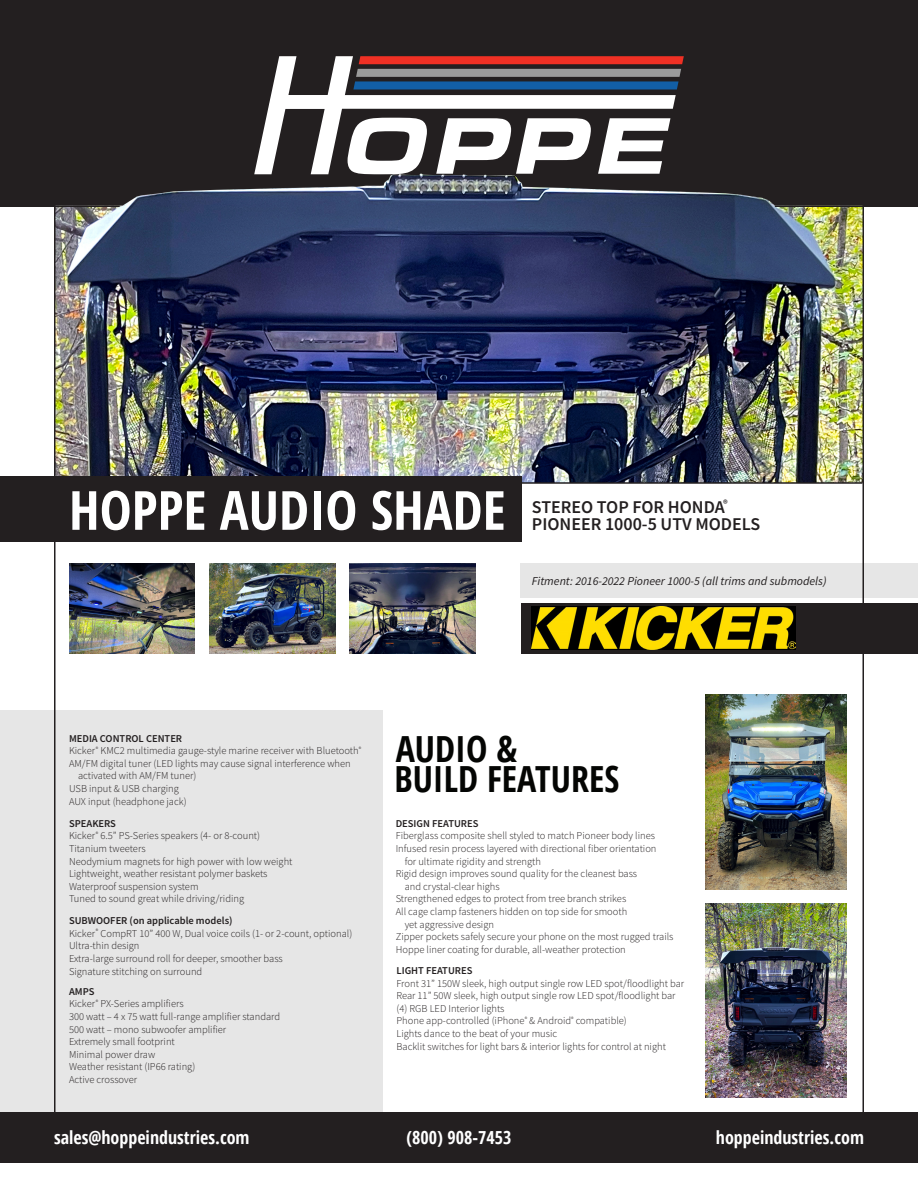
<style>
.page{position:relative;width:918px;height:1188px;background:#fff}
.page>*{position:absolute;margin:0;border:0;box-sizing:border-box;transform-origin:0 0}
.t1{font:700 condensed 54px "Open Sans";color:#fff}
.t2{font:700 condensed 36px/30.8px "Open Sans";color:#040503}
.t3{font:700 condensed 18px "Open Sans";color:#fff}
.t4{font:600 18px/16.6px "Source Sans Pro";color:#231f20}
.t5{font:italic 12px "Source Sans Pro";color:#231f20}
.t6{font:300 10.5px/12.6px "Source Sans Pro";color:#231f20}
.t7{font:600 10.5px "Source Sans Pro";color:#231f20}
.s1{font-weight:600}
</style>
<div class="page">
<div style="left:520px;top:563px;width:398px;height:35px;background:#e6e6e6"></div>
<div style="left:0;top:710px;width:383px;height:438px;background:#e6e6e6"></div>
<div style="left:0;top:0;width:918px;height:207px;background:#231f20"></div>
<svg style="left:257px;top:57px;width:427px;height:101px"></svg>
<img style="left:57px;top:158px;width:804px;height:324px">
<div style="left:0;top:477px;width:521px;height:65px;background:#231f20"></div>
<div style="left:0;top:1112px;width:918px;height:50px;background:#231f20"></div>
<hr style="left:520px;top:482px;width:342px;height:2px;background:#231f20">
<img style="left:706px;top:695px;width:140px;height:194px">
<img style="left:706px;top:903px;width:140px;height:194px">
<div style="left:521px;top:603px;width:397px;height:50px;background:#231f20"></div>
<img style="left:532px;top:607px;width:264px;height:42px">
<hr style="left:775px;top:206px;width:143px;height:1px;background:#231f20">
<hr style="left:55px;top:206px;width:65px;height:1px;background:#231f20">
<img style="left:209px;top:563px;width:126px;height:90px">
<img style="left:349px;top:563px;width:126px;height:90px">
<img style="left:69px;top:563px;width:126px;height:90px">
<p class="t1" style="left:69px;top:473px;width:438px">HOPPE AUDIO SHADE</p>
<p class="t4" style="left:532px;top:499px;width:230px">STEREO TOP FOR HONDA<sup>®<br></sup>PIONEER 1000-5 UTV MODELS</p>
<p class="t5" style="left:532px;top:573px;width:296px">Fitment: 2016-2022 Pioneer 1000-5 (all trims and submodels)</p>
<p class="t7" style="left:69px;top:731px;width:115px">MEDIA CONTROL CENTER</p>
<p class="t6" style="left:69px;top:744px;width:294px">Kicker <sup>®</sup> KMC2 multimedia gauge-style marine receiver with Bluetooth<sup>®</sup></p>
<p class="t6" style="left:78px;top:757px;width:274px;text-indent:-9px">AM/FM digital tuner (LED lights may cause signal interference when activated with AM/FM tuner)</p>
<p class="t6" style="left:69px;top:782px;width:112px">USB input &amp; USB charging</p>
<p class="t6" style="left:69px;top:795px;width:119px">AUX input (headphone jack)</p>
<p class="t6" style="left:69px;top:817px;width:225px"><span class="s1">SPEAKERS<br></span>Kicker <sup>®</sup> 6.5” PS-Series speakers (4- or 8-count)<br>Titanium tweeters<br>Neodymium magnets for high power with low weight Lightweight, weather resistant polymer baskets Waterproof suspension system<br>Tuned to sound great while driving/riding</p>
<p class="t6" style="left:69px;top:914px;width:285px"><span class="s1">SUBWOOFER (on applicable models)<br></span>Kicker <sup>®</sup> CompRT 10” 400 W, Dual voice coils (1- or 2-count, optional)<br>Ultra-thin design<br>Extra-large surround roll for deeper, smoother bass<br>Signature stitching on surround</p>
<p class="t6" style="left:69px;top:985px;width:213px"><span class="s1">AMPS<br></span>Kicker <sup>®</sup> PX-Series amplifiers<br>300 watt – 4 x 75 watt full-range amplifier standard<br>500 watt – mono subwoofer amplifier<br>Extremely small footprint<br>Minimal power draw<br>Weather resistant (IP66 rating)<br>Active crossover</p>
<p class="t2" style="left:394px;top:732px;width:226px">AUDIO &amp;<br>BUILD FEATURES</p>
<p class="t7" style="left:396px;top:816px;width:84px">DESIGN FEATURES</p>
<p class="t6" style="left:396px;top:830px;width:261px">Fiberglass composite shell styled to match Pioneer body lines</p>
<p class="t6" style="left:396px;top:842px;width:262px">Infused resin process layered with directional fiber orientation</p>
<p class="t6" style="left:405px;top:855px;width:138px">for ultimate rigidity and strength</p>
<p class="t6" style="left:396px;top:867px;width:243px">Rigid design improves sound quality for the cleanest bass</p>
<p class="t6" style="left:405px;top:880px;width:96px">and crystal-clear highs</p>
<p class="t6" style="left:396px;top:893px;width:232px">Strengthened edges to protect from tree branch strikes</p>
<p class="t6" style="left:396px;top:905px;width:233px">All cage clamp fasteners hidden on top side for smooth</p>
<p class="t6" style="left:405px;top:918px;width:91px">yet aggressive design</p>
<p class="t6" style="left:396px;top:930px;width:279px">Zipper pockets safely secure your phone on the most rugged trails</p>
<p class="t6" style="left:396px;top:943px;width:232px">Hoppe liner coating for durable, all-weather protection</p>
<p class="t7" style="left:397px;top:964px;width:78px">LIGHT FEATURES</p>
<p class="t6" style="left:397px;top:977px;width:289px">Front 31” 150W sleek, high output single row LED spot/floodlight bar</p>
<p class="t6" style="left:397px;top:989px;width:281px">Rear 11” 50W sleek, high output single row LED spot/floodlight bar</p>
<p class="t6" style="left:397px;top:1002px;width:110px">(4) RGB LED Interior lights</p>
<p class="t6" style="left:397px;top:1015px;width:232px">Phone app-controlled (iPhone<sup>®</sup> &amp; Android<sup>®</sup> compatible)</p>
<p class="t6" style="left:397px;top:1027px;width:162px">Lights dance to the beat of your music</p>
<p class="t6" style="left:397px;top:1040px;width:271px">Backlit switches for light bars &amp; interior lights for control at night</p>
<p class="t3" style="left:54px;top:1125px;width:197px">sales@hoppeindustries.com</p>
<p class="t3" style="left:716px;top:1125px;width:150px">hoppeindustries.com</p>
<p class="t3" style="left:406px;top:1125px;width:107px">(800) 908-7453</p>
</div>
